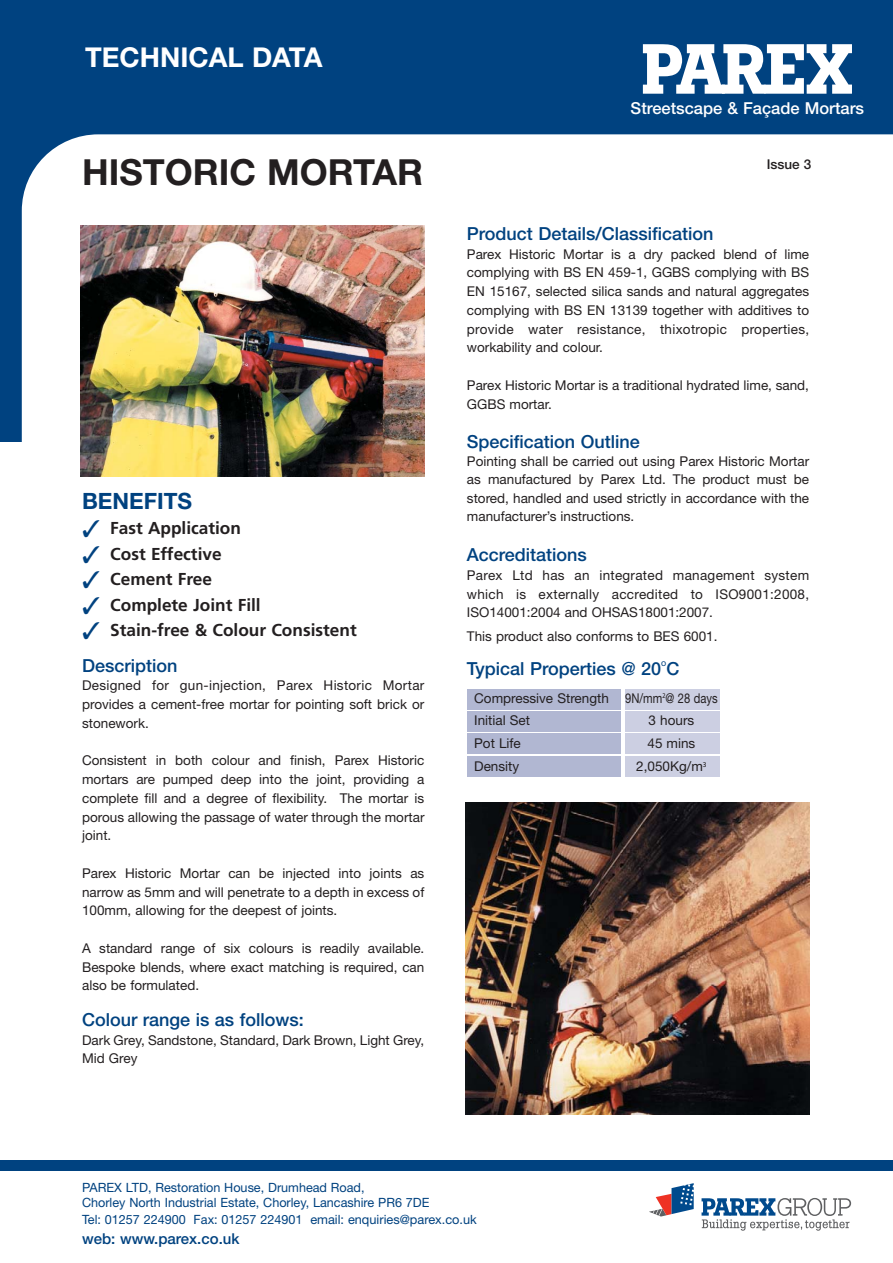
<style>
.page{position:relative;width:893px;height:1263px;background:#fff}
.page>*{position:absolute;margin:0;border:0;box-sizing:border-box;transform-origin:0 0}
.t1{font:700 36px "Helvetica Neue";color:#231f20}
.t2{font:700 27.3px "Helvetica Neue";color:#fff}
.t3{font:700 22.5px "Helvetica Neue";color:#004280}
.t4{font:500 18px "Helvetica Neue";color:#004280}
.t5{font:700 17.25px "Frutiger";color:#231f20}
.t6{font:500 16.5px "Helvetica Neue";color:#fff}
.t7{font:500 15px "Helvetica Neue";color:#004280}
.t8{font:13.5px/18.8px "Helvetica Neue";color:#231f20;text-align:justify}
.t9{font:500 13.5px "Helvetica Neue";color:#231f20}
.t10{font:12.75px/15.3px "Helvetica Neue";color:#004280}
.t11{font:9px "Helvetica Neue";color:#004280}
.s1{color:#004280}
</style>
<div class="page">
<div style="left:0;top:0;width:892px;height:1263px;background:#004280"></div>
<div style="left:22px;top:134px;width:870px;height:1129px;background:#fff"></div>
<div style="left:0;top:442px;width:59px;height:821px;background:#fff"></div>
<div style="left:81px;top:157px;width:736px;height:78px;background:#fff"></div>
<div style="left:0;top:1160px;width:892px;height:11px;background:#004280"></div>
<svg style="left:701px;top:1198px;width:150px;height:33px;background:#b8c5d0"></svg>
<svg style="left:650px;top:1183px;width:44px;height:34px"></svg>
<svg style="left:643px;top:44px;width:209px;height:50px"></svg>
<div style="left:81px;top:225px;width:730px;height:929px;background:#fff"></div>
<img style="left:81px;top:225px;width:344px;height:251px">
<img style="left:466px;top:803px;width:344px;height:312px">
<div style="left:468px;top:689px;width:153px;height:20px;background:#b1b7d2"></div>
<div style="left:625px;top:689px;width:95px;height:20px;background:#cccfe2"></div>
<div style="left:468px;top:734px;width:153px;height:20px;background:#b1b7d2"></div>
<div style="left:625px;top:734px;width:95px;height:20px;background:#cccfe2"></div>
<div style="left:468px;top:711px;width:153px;height:21px;background:#b1b7d2"></div>
<div style="left:625px;top:711px;width:95px;height:21px;background:#cccfe2"></div>
<div style="left:468px;top:757px;width:153px;height:20px;background:#b1b7d2"></div>
<div style="left:625px;top:757px;width:95px;height:20px;background:#cccfe2"></div>
<h2 class="t2" style="left:85px;top:48px;width:239px">TECHNICAL DATA</h2>
<h1 class="t1" style="left:82px;top:159px;width:342px">HISTORIC MORTAR</h1>
<h3 class="t3" style="left:82px;top:493px;width:111px">BENEFITS</h3>
<p class="t5" style="left:82px;top:521px;width:160px"><span class="s1">✓</span> Fast Application</p>
<p class="t5" style="left:82px;top:547px;width:141px"><span class="s1">✓</span> Cost Effective</p>
<p class="t5" style="left:82px;top:572px;width:131px"><span class="s1">✓</span> Cement Free</p>
<p class="t5" style="left:82px;top:598px;width:180px"><span class="s1">✓</span> Complete Joint Fill</p>
<p class="t5" style="left:82px;top:623px;width:276px"><span class="s1">✓</span> Stain-free &amp; Colour Consistent</p>
<h3 class="t4" style="left:82px;top:659px;width:97px">Description</h3>
<p class="t8" style="left:82px;top:677px;width:344px">Designed for gun-injection, Parex Historic Mortar provides a cement-free mortar for pointing soft brick or stonework.</p>
<p class="t8" style="left:82px;top:752px;width:344px">Consistent in both colour and finish, Parex Historic mortars are pumped deep into the joint, providing a complete fill and a degree of flexibility. The mortar is porous allowing the passage of water through the mortar joint.</p>
<p class="t8" style="left:82px;top:865px;width:344px">Parex Historic Mortar can be injected into joints as narrow as 5mm and will penetrate to a depth in excess of 100mm, allowing for the deepest of joints.</p>
<p class="t8" style="left:82px;top:940px;width:344px">A standard range of six colours is readily available.<br>Bespoke blends, where exact matching is required, can also be formulated.</p>
<h3 class="t4" style="left:82px;top:1013px;width:223px">Colour range is as follows:</h3>
<p class="t8" style="left:82px;top:1032px;width:344px;line-height:18.3px">Dark Grey, Sandstone, Standard, Dark Brown, Light Grey,<br>Mid Grey</p>
<p class="t6" style="left:631px;top:102px;width:235px">Streetscape &amp; Façade Mortars</p>
<p class="t9" style="left:767px;top:159px;width:46px">Issue 3</p>
<h3 class="t4" style="left:467px;top:227px;width:248px">Product Details/Classification</h3>
<p class="t8" style="left:467px;top:246px;width:344px">Parex Historic Mortar is a dry packed blend of lime complying with BS EN 459-1, GGBS complying with BS EN 15167, selected silica sands and natural aggregates complying with BS EN 13139 together with additives to provide water resistance, thixotropic properties, workability and colour.</p>
<p class="t8" style="left:467px;top:377px;width:343px">Parex Historic Mortar is a traditional hydrated lime, sand,<br>GGBS mortar.</p>
<h3 class="t4" style="left:467px;top:435px;width:174px">Specification Outline</h3>
<p class="t8" style="left:467px;top:454px;width:344px;line-height:18.3px">Pointing shall be carried out using Parex Historic Mortar as manufactured by Parex Ltd. The product must be stored, handled and used strictly in accordance with the manufacturer’s instructions.</p>
<h3 class="t4" style="left:467px;top:548px;width:122px">Accreditations</h3>
<p class="t8" style="left:467px;top:567px;width:344px">Parex Ltd has an integrated management system which is externally accredited to ISO9001:2008, ISO14001:2004 and OHSAS18001:2007.</p>
<p class="t8" style="left:467px;top:628px;width:252px">This product also conforms to BES 6001.</p>
<h3 class="t4" style="left:467px;top:663px;width:214px">Typical Properties @ 20 C</h3>
<p class="t11" style="left:661px;top:660px;width:7px">o</p>
<p class="t8" style="left:474px;top:688px;width:245px;line-height:23px">Compressive Strength 9N/mm<sup>2</sup>@ 28 days<br>Initial Set</p>
<p class="t8" style="left:649px;top:713px;width:47px">3 hours</p>
<p class="t8" style="left:474px;top:736px;width:48px">Pot Life</p>
<p class="t8" style="left:647px;top:736px;width:49px">45 mins</p>
<p class="t8" style="left:474px;top:759px;width:47px">Density</p>
<p class="t8" style="left:636px;top:759px;width:72px">2,050Kg/m<sup>3</sup></p>
<p class="t10" style="left:82px;top:1181px;width:349px">PAREX LTD, Restoration House, Drumhead Road,<br>Chorley North Industrial Estate, Chorley, Lancashire PR6 7DE</p>
<p class="t10" style="left:82px;top:1214px;width:396px">Tel: 01257 224900 Fax: 01257 224901 email: enquiries@parex.co.uk</p>
<p class="t7" style="left:82px;top:1233px;width:159px">web: www.parex.co.uk</p>
</div>
